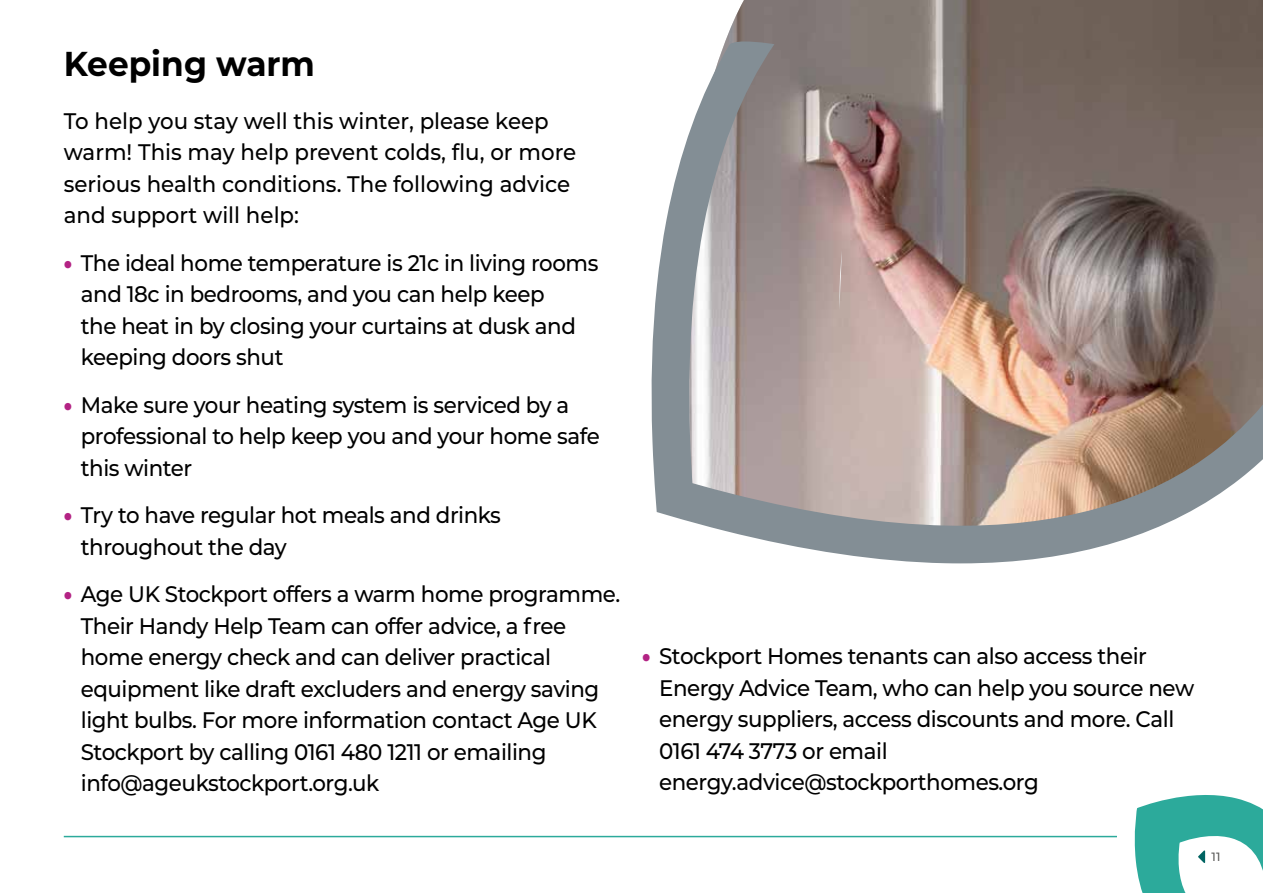
<style>
.page{position:relative;width:1263px;height:893px;background:#fff}
.page>*{position:absolute;margin:0;border:0;box-sizing:border-box;transform-origin:0 0}
.t1{font:700 34.5px "Montserrat";color:#000;scale:.95 1}
.t2{font:500 22.5px/31.5px "Montserrat";letter-spacing:-.02em;color:#000;scale:.95 1}
.t3{font:500 22.5px/31.5px "Montserrat";color:#000;scale:.95 1}
.t4{font:500 12px "Montserrat";color:#5a5a59}
.s1{font-weight:900;color:#b32384}
</style>
<div class="page">
<svg style="left:1134px;top:795px;width:129px;height:98px"></svg>
<img style="left:726px;top:0;width:537px;height:38px">
<img style="left:652px;top:38px;width:611px;height:525px">
<hr style="left:64px;top:836px;width:1053px;height:1px;background:#2caa9b">
<h1 class="t1" style="left:64px;top:39px;width:266px">Keeping warm</h1>
<p class="t3" style="left:64px;top:104px;width:541px">To help you stay well this winter, please keep warm! This may help prevent colds, flu, or more serious health conditions. The following advice and support will help:</p>
<p class="t2" style="left:81px;top:246px;width:546px;text-indent:-17px"><span class="s1">•</span> The ideal home temperature is 21c in living rooms and 18c in bedrooms, and you can help keep<br>the heat in by closing your curtains at dusk and keeping doors shut</p>
<p class="t2" style="left:81px;top:388px;width:548px;text-indent:-17px"><span class="s1">•</span> Make sure your heating system is serviced by a professional to help keep you and your home safe this winter</p>
<p class="t2" style="left:81px;top:498px;width:444px;text-indent:-17px"><span class="s1">•</span> Try to have regular hot meals and drinks throughout the day</p>
<p class="t2" style="left:81px;top:577px;width:570px;text-indent:-17px"><span class="s1">•</span> Age UK Stockport offers a warm home programme.<br>Their Handy Help Team can offer advice, a free home energy check and can deliver practical equipment like draft excluders and energy saving light bulbs. For more information contact Age UK Stockport by calling 0161 480 1211 or emailing info@ageukstockport.org.uk</p>
<p class="t2" style="left:659px;top:640px;width:565px;text-indent:-17px"><span class="s1">•</span> Stockport Homes tenants can also access their Energy Advice Team, who can help you source new energy suppliers, access discounts and more. Call 0161 474 3773 or email energy.advice@stockporthomes.org</p>
<p class="t4" style="left:1211px;top:848px;width:10px">11</p>
</div>
